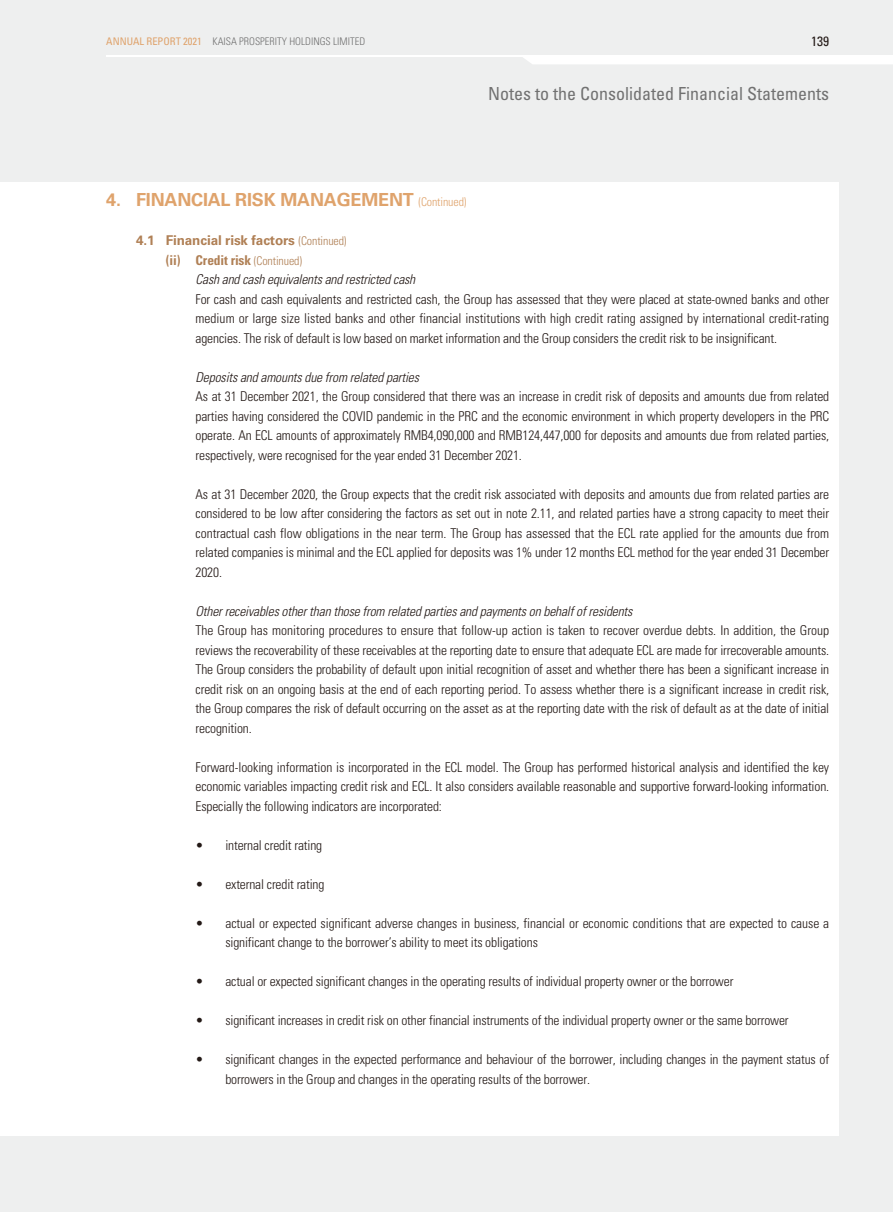
<style>
.page{position:relative;width:893px;height:1212px;background:#eeefef}
.page>*{position:absolute;margin:0;border:0;box-sizing:border-box;transform-origin:0 0}
.t1{font:condensed 18px "Univers LT Std";color:#717171}
.t2{font:700 18px "Univers LT Std";letter-spacing:-.01em;color:#dfa36c}
.t3{font:300 condensed 13.5px/19.5px "Univers LT Std";letter-spacing:-.01em;color:#231916;text-align:justify}
.t4{font:italic 300 condensed 13.5px "Univers LT Std";letter-spacing:-.01em;color:#231916}
.t5{font:700 13.5px/19.5px "Univers LT Std";letter-spacing:-.01em;color:#b08055}
.t6{font:condensed 13.5px "Univers LT Std";color:#231916}
.t7{font:300 condensed 10.5px "Univers LT Std";color:#717171}
.s1{font-weight:400;color:#dfa36c}
.s2{font-weight:300;font-stretch:condensed;font-size:12px}
.s3{font-stretch:condensed}
</style>
<div class="page">
<div style="left:0;top:182px;width:838px;height:954px;background:#fff"></div>
<div style="left:523px;top:57px;width:370px;height:7px;background:#fff"></div>
<hr style="left:106px;top:55px;width:787px;height:2px;background:#fff">
<p class="t7" style="left:106px;top:36px;width:260px"><span class="s1">ANNUAL REPORT 2021</span> KAISA PROSPERITY HOLDINGS LIMITED</p>
<p class="t6" style="left:811px;top:35px;width:19px">139</p>
<h1 class="t1" style="left:488px;top:85px;width:342px">Notes to the Consolidated Financial Statements</h1>
<h1 class="t2" style="left:106px;top:191px;width:362px">4. FINANCIAL RISK MANAGEMENT <span class="s2">(Continued)</span></h1>
<p class="t5" style="left:166px;top:231px;width:182px;text-indent:-30px">4.1 Financial risk factors <span class="s2">(Continued) </span><span class="s3">(ii) Credit risk</span> <span class="s2">(Continued)</span></p>
<p class="t4" style="left:196px;top:273px;width:221px">Cash and cash equivalents and restricted cash</p>
<p class="t3" style="left:196px;top:290px;width:635px">For cash and cash equivalents and restricted cash, the Group has assessed that they were placed at state-owned banks and other medium or large size listed banks and other financial institutions with high credit rating assigned by international credit-rating agencies. The risk of default is low based on market information and the Group considers the credit risk to be insignificant.</p>
<p class="t4" style="left:196px;top:371px;width:225px">Deposits and amounts due from related parties</p>
<p class="t3" style="left:196px;top:388px;width:635px">As at 31 December 2021, the Group considered that there was an increase in credit risk of deposits and amounts due from related parties having considered the COVID pandemic in the PRC and the economic environment in which property developers in the PRC operate. An ECL amounts of approximately RMB4,090,000 and RMB124,447,000 for deposits and amounts due from related parties, respectively, were recognised for the year ended 31 December 2021.</p>
<p class="t3" style="left:196px;top:485px;width:635px">As at 31 December 2020, the Group expects that the credit risk associated with deposits and amounts due from related parties are considered to be low after considering the factors as set out in note 2.11, and related parties have a strong capacity to meet their contractual cash flow obligations in the near term. The Group has assessed that the ECL rate applied for the amounts due from related companies is minimal and the ECL applied for deposits was 1% under 12 months ECL method for the year ended 31 December 2020.</p>
<p class="t4" style="left:196px;top:605px;width:438px">Other receivables other than those from related parties and payments on behalf of residents</p>
<p class="t3" style="left:196px;top:622px;width:635px">The Group has monitoring procedures to ensure that follow-up action is taken to recover overdue debts. In addition, the Group reviews the recoverability of these receivables at the reporting date to ensure that adequate ECL are made for irrecoverable amounts.<br>The Group considers the probability of default upon initial recognition of asset and whether there has been a significant increase in credit risk on an ongoing basis at the end of each reporting period. To assess whether there is a significant increase in credit risk, the Group compares the risk of default occurring on the asset as at the reporting date with the risk of default as at the date of initial recognition.</p>
<p class="t3" style="left:196px;top:758px;width:635px">Forward-looking information is incorporated in the ECL model. The Group has performed historical analysis and identified the key economic variables impacting credit risk and ECL. It also considers available reasonable and supportive forward-looking information.<br>Especially the following indicators are incorporated:</p>
<p class="t3" style="left:196px;top:836px;width:128px">• internal credit rating</p>
<p class="t3" style="left:196px;top:875px;width:130px">• external credit rating</p>
<p class="t3" style="left:225px;top:914px;width:605px;text-indent:-30px">• actual or expected significant adverse changes in business, financial or economic conditions that are expected to cause a significant change to the borrower’s ability to meet its obligations</p>
<p class="t3" style="left:196px;top:973px;width:539px">• actual or expected significant changes in the operating results of individual property owner or the borrower</p>
<p class="t3" style="left:196px;top:1012px;width:595px">• significant increases in credit risk on other financial instruments of the individual property owner or the same borrower</p>
<p class="t3" style="left:225px;top:1051px;width:605px;text-indent:-30px">• significant changes in the expected performance and behaviour of the borrower, including changes in the payment status of borrowers in the Group and changes in the operating results of the borrower.</p>
</div>
